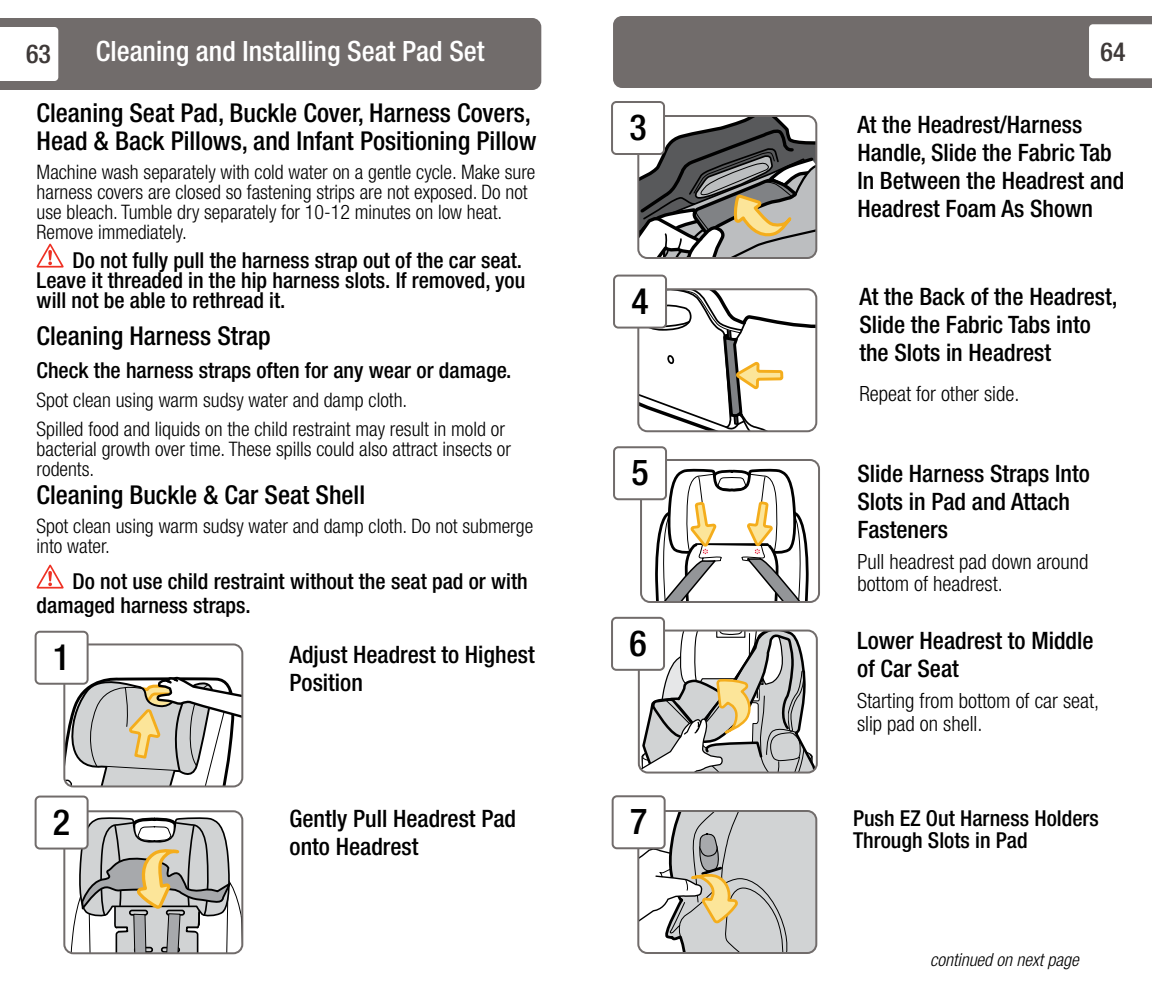
<style>
.page{position:relative;width:1152px;height:990px;background:#fff}
.page>*{position:absolute;margin:0;border:0;box-sizing:border-box;transform-origin:0 0}
.t1{font:500 condensed 36px "Helvetica Neue LT Std";color:#000}
.t2{font:500 condensed 28px "Helvetica Neue LT Std";color:#fff}
.t3{font:500 condensed 26px/28px "Helvetica Neue LT Std";color:#000}
.t4{font:500 condensed 26px "Helvetica Neue LT Std";color:#3e3938}
.t5{font:500 condensed 24px/28px "Helvetica Neue LT Std";color:#000}
.t6{font:500 condensed 22px/20px "Helvetica Neue LT Std";color:#000}
.t7{font:300 condensed 21px/22px "Helvetica Neue LT Std";color:#000}
.t8{font:300 condensed 20px/20px "Helvetica Neue LT Std";color:#000}
.t9{font:italic 300 condensed 18px "Helvetica Neue LT Std";color:#000}
</style>
<div class="page">
<svg style="left:613px;top:16px;width:539px;height:72px;background:#7d7878"></svg>
<svg style="left:37px;top:244px;width:27px;height:24px"></svg>
<svg style="left:37px;top:565px;width:27px;height:24px"></svg>
<svg style="left:0;top:18px;width:541px;height:72px;background:#7c7777"></svg>
<svg style="left:66px;top:676px;width:176px;height:110px"></svg>
<div style="left:63px;top:643px;width:180px;height:144px;border:2px solid #716c6b;border-radius:9px"></div>
<svg style="left:66px;top:815px;width:176px;height:138px"></svg>
<div style="left:63px;top:810px;width:180px;height:144px;border:2px solid #716c6b;border-radius:9px"></div>
<svg style="left:640px;top:291px;width:176px;height:140px"></svg>
<div style="left:637px;top:288px;width:180px;height:144px;border:2px solid #716c6b;border-radius:9px"></div>
<svg style="left:640px;top:118px;width:174px;height:138px"></svg>
<div style="left:637px;top:115px;width:180px;height:144px;border:2px solid #716c6b;border-radius:9px"></div>
<svg style="left:646px;top:468px;width:171px;height:132px"></svg>
<div style="left:640px;top:459px;width:180px;height:144px;border:2px solid #716c6b;border-radius:9px"></div>
<svg style="left:641px;top:633px;width:174px;height:138px"></svg>
<div style="left:638px;top:630px;width:180px;height:144px;border:2px solid #716c6b;border-radius:9px"></div>
<div style="left:36px;top:632px;width:52px;height:52px;background:#fff;border-radius:4px"></div>
<div style="left:35px;top:631px;width:54px;height:54px;border:2px solid #716c6b;border-radius:4px"></div>
<div style="left:36px;top:797px;width:52px;height:52px;background:#fff;border-radius:4px"></div>
<div style="left:35px;top:796px;width:54px;height:54px;border:2px solid #716c6b;border-radius:4px"></div>
<div style="left:612px;top:102px;width:52px;height:52px;background:#fff;border-radius:4px"></div>
<div style="left:611px;top:101px;width:54px;height:54px;border:2px solid #716c6b;border-radius:4px"></div>
<div style="left:614px;top:447px;width:52px;height:52px;background:#fff;border-radius:4px"></div>
<div style="left:613px;top:446px;width:54px;height:54px;border:2px solid #716c6b;border-radius:4px"></div>
<div style="left:612px;top:618px;width:52px;height:52px;background:#fff;border-radius:4px"></div>
<div style="left:611px;top:617px;width:54px;height:54px;border:2px solid #716c6b;border-radius:4px"></div>
<svg style="left:640px;top:813px;width:174px;height:138px"></svg>
<div style="left:637px;top:810px;width:180px;height:144px;border:2px solid #716c6b;border-radius:9px"></div>
<div style="left:613px;top:796px;width:52px;height:52px;background:#fff;border-radius:4px"></div>
<div style="left:612px;top:795px;width:54px;height:54px;border:2px solid #716c6b;border-radius:4px"></div>
<div style="left:614px;top:276px;width:52px;height:52px;background:#fff;border-radius:4px"></div>
<div style="left:613px;top:275px;width:54px;height:54px;border:2px solid #716c6b;border-radius:4px"></div>
<h3 class="t4" style="left:26px;top:39px;width:26px">63</h3>
<h2 class="t2" style="left:96px;top:35px;width:390px">Cleaning and Installing Seat Pad Set</h2>
<h3 class="t3" style="left:37px;top:98px;width:501px">Cleaning Seat Pad, Buckle Cover, Harness Covers,<br>Head &amp; Back Pillows, and Infant Positioning Pillow</h3>
<p class="t8" style="left:37px;top:161px;width:500px">Machine wash separately with cold water on a gentle cycle. Make sure harness covers are closed so fastening strips are not exposed. Do not use bleach. Tumble dry separately for 10-12 minutes on low heat.<br>Remove immediately.</p>
<p class="t6" style="left:37px;top:249px;width:490px;text-indent:36px">Do not fully pull the harness strap out of the car seat.<br>Leave it threaded in the hip harness slots. If removed, you will not be able to rethread it.</p>
<h3 class="t3" style="left:37px;top:321px;width:236px">Cleaning Harness Strap</h3>
<p class="t6" style="left:37px;top:359px;width:476px">Check the harness straps often for any wear or damage.</p>
<p class="t8" style="left:37px;top:385px;width:470px;line-height:29px">Spot clean using warm sudsy water and damp cloth.<br>Spilled food and liquids on the child restraint may result in mold or</p>
<p class="t8" style="left:37px;top:438px;width:476px">bacterial growth over time. These spills could also attract insects or rodents.</p>
<h3 class="t3" style="left:37px;top:480px;width:330px">Cleaning Buckle &amp; Car Seat Shell</h3>
<p class="t8" style="left:37px;top:515px;width:498px">Spot clean using warm sudsy water and damp cloth. Do not submerge into water.</p>
<p class="t6" style="left:37px;top:568px;width:493px;line-height:24px;text-indent:36px">Do not use child restraint without the seat pad or with damaged harness straps.</p>
<h1 class="t1" style="left:53px;top:635px;width:19px">1</h1>
<h1 class="t1" style="left:53px;top:800px;width:19px">2</h1>
<p class="t5" style="left:290px;top:640px;width:247px">Adjust Headrest to Highest<br>Position</p>
<p class="t5" style="left:290px;top:805px;width:228px">Gently Pull Headrest Pad onto Headrest</p>
<h1 class="t1" style="left:629px;top:106px;width:19px">3</h1>
<h3 class="t4" style="left:1101px;top:37px;width:26px">64</h3>
<p class="t5" style="left:857px;top:110px;width:268px">At the Headrest/Harness<br>Handle, Slide the Fabric Tab<br>In Between the Headrest and<br>Headrest Foam As Shown</p>
<h1 class="t1" style="left:631px;top:279px;width:19px">4</h1>
<p class="t5" style="left:859px;top:282px;width:260px">At the Back of the Headrest,<br>Slide the Fabric Tabs into the Slots in Headrest</p>
<p class="t7" style="left:859px;top:382px;width:162px">Repeat for other side.</p>
<h1 class="t1" style="left:631px;top:451px;width:19px">5</h1>
<h1 class="t1" style="left:629px;top:622px;width:19px">6</h1>
<p class="t5" style="left:857px;top:459px;width:234px">Slide Harness Straps Into<br>Slots in Pad and Attach<br>Fasteners</p>
<p class="t7" style="left:857px;top:551px;width:233px">Pull headrest pad down around bottom of headrest.</p>
<p class="t5" style="left:857px;top:625px;width:238px;line-height:28.8px">Lower Headrest to Middle of Car Seat</p>
<p class="t7" style="left:857px;top:690px;width:244px">Starting from bottom of car seat, slip pad on shell.</p>
<h1 class="t1" style="left:630px;top:800px;width:19px">7</h1>
<p class="t6" style="left:853px;top:807px;width:247px;line-height:22px">Push EZ Out Harness Holders<br>Through Slots in Pad</p>
<p class="t9" style="left:930px;top:949px;width:150px">continued on next page</p>
</div>
